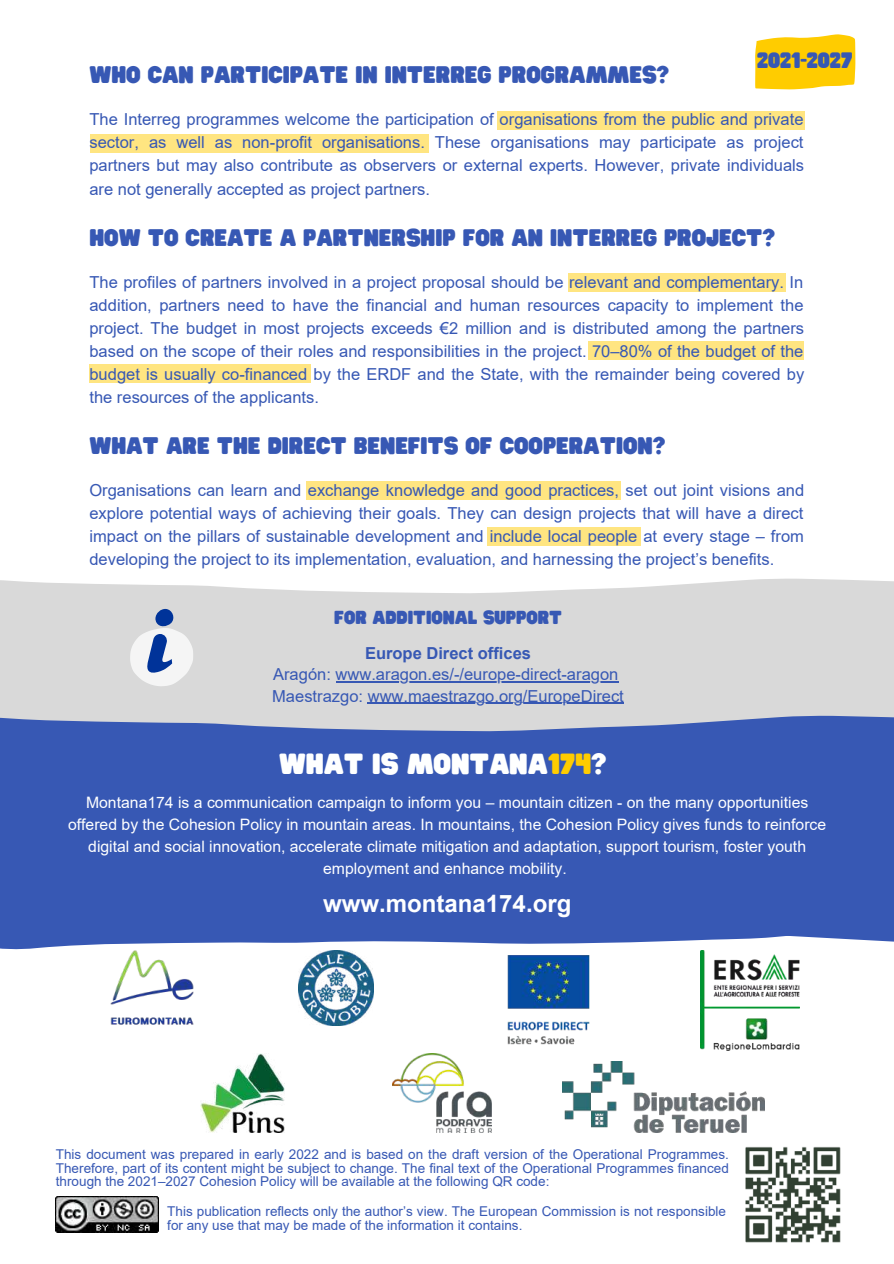
<style>
.page{position:relative;width:894px;height:1264px;background:#fff}
.page>*{position:absolute;margin:0;border:0;box-sizing:border-box;transform-origin:0 0}
.t1{font:25.5px "Hitand Run";color:#feffff}
.t2{font:700 24px "Arial";color:#feffff}
.t3{font:21px "Hitand Run";color:#3758b4}
.t4{font:19.5px "Hitand Run";color:#3758b4}
.t5{font:16.5px/23px "Arial";color:#3758b4;text-align:justify}
.t6{font:16.5px "Hitand Run";color:#3758b4}
.t7{font:700 16.5px "Arial";color:#3758b4}
.t8{font:15.75px/22px "Arial";color:#feffff;text-align:center}
.t9{font:13.5px/13.5px "Arial";color:#3758b4}
.s1{color:#fc0}
.s2{color:#fff}
</style>
<div class="page">
<div style="left:89px;top:134px;width:339px;height:18px;background:#ffe581"></div>
<div style="left:497px;top:111px;width:307px;height:18px;background:#ffe581"></div>
<div style="left:588px;top:341px;width:215px;height:18px;background:#ffe581"></div>
<div style="left:89px;top:364px;width:222px;height:18px;background:#ffe581"></div>
<div style="left:567px;top:273px;width:218px;height:18px;background:#ffe581"></div>
<div style="left:306px;top:481px;width:314px;height:18px;background:#ffe581"></div>
<div style="left:487px;top:527px;width:153px;height:18px;background:#ffe581"></div>
<svg style="left:0;top:530px;width:893px;height:135px;fill:#d9d9d9"></svg>
<img style="left:56px;top:1196px;width:102px;height:36px">
<img style="left:110px;top:950px;width:84px;height:75px">
<img style="left:298px;top:950px;width:75px;height:75px">
<img style="left:507px;top:955px;width:83px;height:90px">
<img style="left:700px;top:950px;width:99px;height:100px">
<img style="left:200px;top:1053px;width:84px;height:79px">
<img style="left:392px;top:1053px;width:99px;height:79px">
<img style="left:562px;top:1061px;width:201px;height:71px">
<svg style="left:130px;top:608px;width:63px;height:57px"></svg>
<svg style="left:0;top:665px;width:893px;height:281px;background:#5b75bc"></svg>
<svg style="left:755px;top:34px;width:100px;height:55px;background:#ffd016"></svg>
<img style="left:745px;top:1147px;width:96px;height:96px">
<p class="t4" style="left:756px;top:49px;width:97px">2021-2027</p>
<p class="t3" style="left:89px;top:63px;width:581px">WHO CAN PARTICIPATE IN INTERREG PROGRAMMES?</p>
<p class="t5" style="left:89px;top:108px;width:716px">The Interreg programmes welcome the participation of organisations from the public and private sector, as well as non-profit organisations. These organisations may participate as project partners but may also contribute as observers or external experts. However, private individuals are not generally accepted as project partners.</p>
<p class="t3" style="left:89px;top:226px;width:686px">HOW TO CREATE A PARTNERSHIP FOR AN INTERREG PROJECT?</p>
<p class="t5" style="left:89px;top:270px;width:716px">The profiles of partners involved in a project proposal should be relevant and complementary. In addition, partners need to have the financial and human resources capacity to implement the project. The budget in most projects exceeds €2 million and is distributed among the partners based on the scope of their roles and responsibilities in the project. 70–80% of the budget of the budget is usually co-financed by the ERDF and the State, with the remainder being covered by the resources of the applicants.</p>
<p class="t3" style="left:89px;top:434px;width:577px">WHAT ARE THE DIRECT BENEFITS OF COOPERATION?</p>
<p class="t5" style="left:89px;top:478px;width:716px">Organisations can learn and exchange knowledge and good practices, set out joint visions and explore potential ways of achieving their goals. They can design projects that will have a direct impact on the pillars of sustainable development and include local people at every stage – from developing the project to its implementation, evaluation, and harnessing the project’s benefits.</p>
<p class="t6" style="left:334px;top:608px;width:229px">FOR ADDITIONAL SUPPORT</p>
<p class="t7" style="left:365px;top:644px;width:167px">Europe Direct offices</p>
<p class="t5" style="left:272px;top:663px;width:353px;line-height:21.5px">Aragón: www.aragon.es/-/europe-direct-aragon<br>Maestrazgo: www.maestrazgo.org/EuropeDirect</p>
<h1 class="t1" style="left:279px;top:750px;width:328px">WHAT IS MONTANA<span class="s1">174</span>?</h1>
<p class="t8" style="left:68px;top:791px;width:759px">Montana174 is a communication campaign to inform you – mountain citizen - on the many opportunities offered by the Cohesion Policy in mountain areas. In mountains, the Cohesion Policy gives funds to reinforce digital and social innovation, accelerate climate mitigation and adaptation, support tourism, foster youth employment and enhance mobility.</p>
<h2 class="t2" style="left:323px;top:890px;width:250px">www.montana174.<span class="s2">org</span></h2>
<p class="t9" style="left:56px;top:1147px;width:674px;text-align:justify">This document was prepared in early 2022 and is based on the draft version of the Operational Programmes.<br>Therefore, part of its content might be subject to change. The final text of the Operational Programmes financed through the 2021–2027 Cohesion Policy will be available at the following QR code:</p>
<p class="t9" style="left:167px;top:1204px;width:560px">This publication reflects only the author’s view. The European Commission is not responsible for any use that may be made of the information it contains.</p>
</div>
